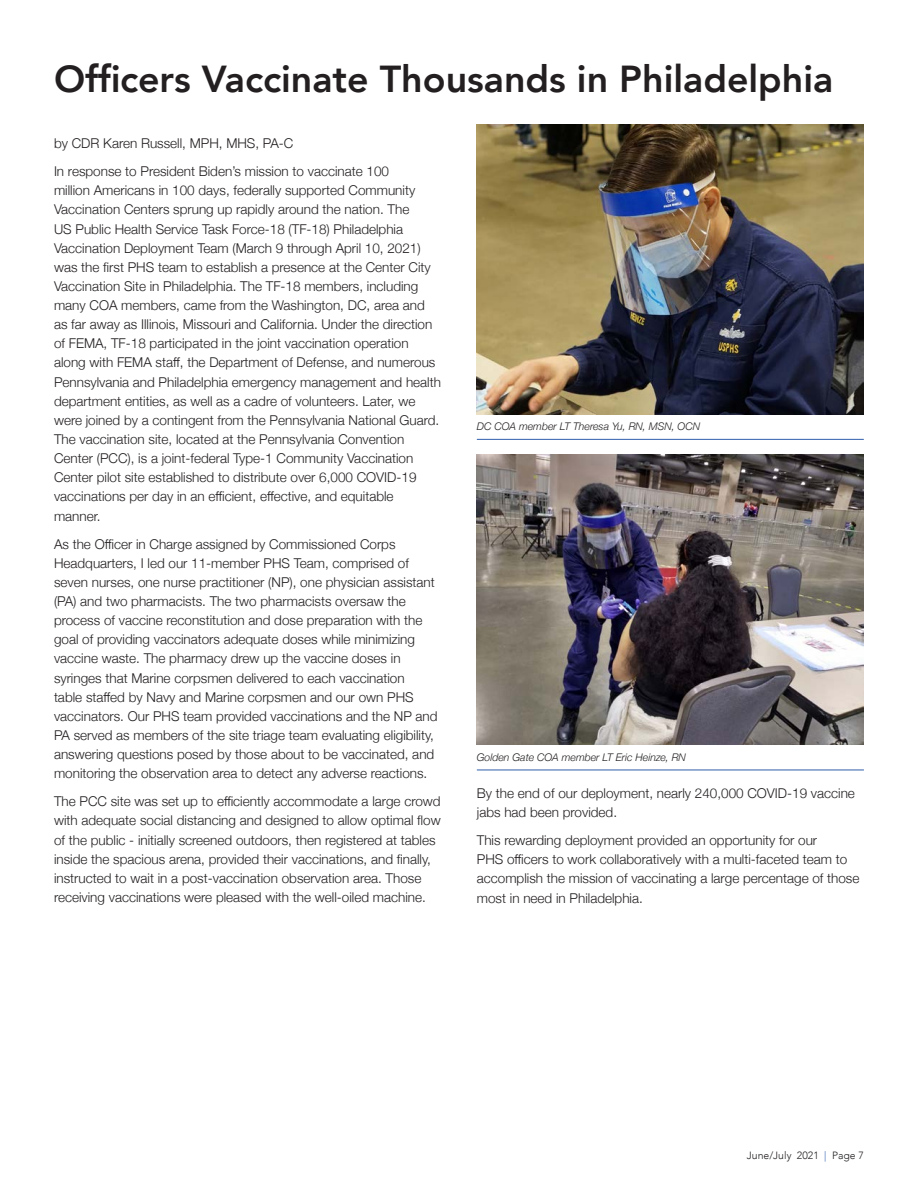
<style>
.page{position:relative;width:918px;height:1188px;background:#fff}
.page>*{position:absolute;margin:0;border:0;box-sizing:border-box;transform-origin:0 0}
.Headline_1{font:800 37.5px "Avenir";color:#231f20}
.Body{font:300 13.5px/19.2px "Helvetica Neue";color:#231f20}
.t1{font:italic 300 10.5px "Helvetica Neue";color:#231f20}
.t2{font:300 10.5px "Avenir";color:#231f20}
.s1{color:#2e5fac}
</style>
<div class="page">
<img style="left:477px;top:454px;width:387px;height:291px">
<img style="left:477px;top:125px;width:387px;height:290px">
<hr style="left:477px;top:439px;width:387px;height:1px;background:#2e5fac">
<hr style="left:477px;top:770px;width:387px;height:1px;background:#2e5fac">
<p class="Headline_1" style="left:54px;top:49px;width:781px">Officers Vaccinate Thousands in Philadelphia</p>
<p class="Body" style="left:54px;top:133px;width:241px">by CDR Karen Russell, MPH, MHS, PA-C</p>
<p class="Body" style="left:54px;top:161px;width:389px">In response to President Biden’s mission to vaccinate 100<br>million Americans in 100 days, federally supported Community Vaccination Centers sprung up rapidly around the nation. The<br>US Public Health Service Task Force-18 (TF-18) Philadelphia Vaccination Deployment Team (March 9 through April 10, 2021) was the first PHS team to establish a presence at the Center City Vaccination Site in Philadelphia. The TF-18 members, including many COA members, came from the Washington, DC, area and as far away as Illinois, Missouri and California. Under the direction of FEMA, TF-18 participated in the joint vaccination operation along with FEMA staff, the Department of Defense, and numerous Pennsylvania and Philadelphia emergency management and health department entities, as well as a cadre of volunteers. Later, we were joined by a contingent from the Pennsylvania National Guard.<br>The vaccination site, located at the Pennsylvania Convention Center (PCC), is a joint-federal Type-1 Community Vaccination Center pilot site established to distribute over 6,000 COVID-19 vaccinations per day in an efficient, effective, and equitable manner.</p>
<p class="Body" style="left:54px;top:533px;width:385px">As the Officer in Charge assigned by Commissioned Corps Headquarters, I led our 11-member PHS Team, comprised of seven nurses, one nurse practitioner (NP), one physician assistant (PA) and two pharmacists. The two pharmacists oversaw the process of vaccine reconstitution and dose preparation with the goal of providing vaccinators adequate doses while minimizing vaccine waste. The pharmacy drew up the vaccine doses in syringes that Marine corpsmen delivered to each vaccination<br>table staffed by Navy and Marine corpsmen and our own PHS vaccinators. Our PHS team provided vaccinations and the NP and PA served as members of the site triage team evaluating eligibility, answering questions posed by those about to be vaccinated, and monitoring the observation area to detect any adverse reactions.</p>
<p class="Body" style="left:54px;top:791px;width:388px">The PCC site was set up to efficiently accommodate a large crowd with adequate social distancing and designed to allow optimal flow of the public - initially screened outdoors, then registered at tables inside the spacious arena, provided their vaccinations, and finally, instructed to wait in a post-vaccination observation area. Those receiving vaccinations were pleased with the well-oiled machine.</p>
<p class="t1" style="left:477px;top:418px;width:225px">DC COA member LT Theresa Yu, RN, MSN, OCN</p>
<p class="t1" style="left:477px;top:749px;width:211px">Golden Gate COA member LT Eric Heinze, RN</p>
<p class="Body" style="left:477px;top:783px;width:380px">By the end of our deployment, nearly 240,000 COVID-19 vaccine jabs had been provided.</p>
<p class="Body" style="left:477px;top:830px;width:384px">This rewarding deployment provided an opportunity for our<br>PHS officers to work collaboratively with a multi-faceted team to accomplish the mission of vaccinating a large percentage of those most in need in Philadelphia.</p>
<p class="t2" style="left:747px;top:1149px;width:119px">June/July 2021 <span class="s1">|</span> Page 7</p>
</div>
